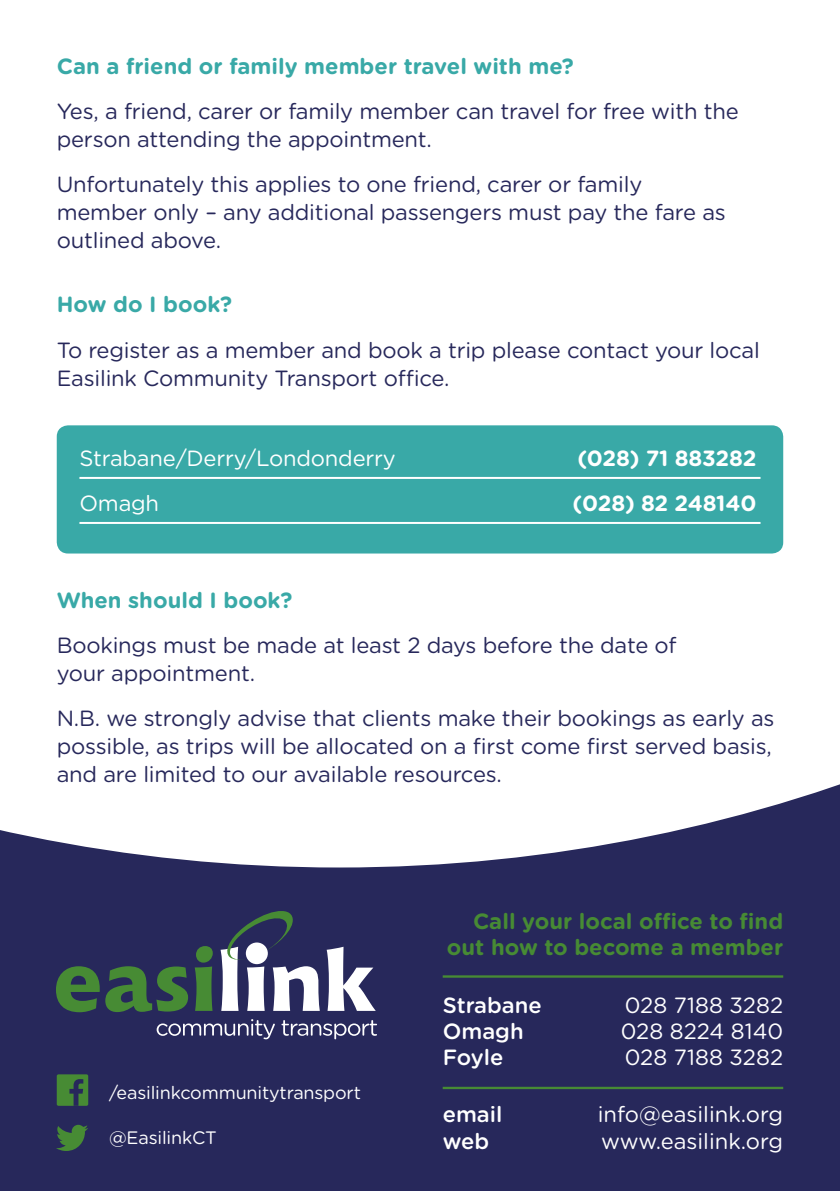
<style>
.page{position:relative;width:840px;height:1191px;background:#fff}
.page>*{position:absolute;margin:0;border:0;box-sizing:border-box;transform-origin:0 0}
.t1{font:22px/28px "Gotham Rounded";letter-spacing:-.01em;color:#27285b}
.t2{font:22px "Gotham Rounded";color:#fff}
.t3{font:700 22px "Gotham Rounded";color:#39a9a7}
.t4{font:700 22px/26.4px "Gotham Rounded";color:#478b34;text-align:right}
.t5{font:500 22px "Gotham Rounded";color:#fff}
.t6{font:700 22px "Gotham Rounded";letter-spacing:-.01em;color:#fff}
.t7{font:18px "Gotham Rounded";letter-spacing:-.01em;color:#fff}
</style>
<div class="page">
<div style="left:0;top:0;width:839px;height:1191px;background:#27285b"></div>
<div style="left:0;top:0;width:839px;height:867px;background:#fff"></div>
<hr style="left:442px;top:1086px;width:340px;height:3px;background:#478b34">
<hr style="left:442px;top:975px;width:340px;height:2px;background:#478b34">
<svg style="left:56px;top:1124px;width:32px;height:27px"></svg>
<div style="left:57px;top:1074px;width:31px;height:31px;background:#478b34;border-radius:2px"></div>
<svg style="left:69px;top:1079px;width:14px;height:26px"></svg>
<svg style="left:56px;top:966px;width:132px;height:46px"></svg>
<svg style="left:195px;top:946px;width:18px;height:65px"></svg>
<svg style="left:326px;top:946px;width:49px;height:65px"></svg>
<svg style="left:220px;top:911px;width:99px;height:100px"></svg>
<div style="left:246px;top:942px;width:22px;height:22px;background:#fff;border-radius:50%"></div>
<svg style="left:156px;top:1019px;width:119px;height:20px"></svg>
<svg style="left:281px;top:1020px;width:96px;height:19px"></svg>
<div style="left:57px;top:425px;width:725px;height:128px;background:#39a9a7;border-radius:11px"></div>
<hr style="left:79px;top:477px;width:681px;height:2px;background:#fff">
<hr style="left:79px;top:522px;width:681px;height:2px;background:#fff">
<p class="t3" style="left:57px;top:50px;width:518px">Can a friend or family member travel with me?</p>
<p class="t1" style="left:57px;top:97px;width:683px">Yes, a friend, carer or family member can travel for free with the person attending the appointment.</p>
<p class="t1" style="left:57px;top:170px;width:670px">Unfortunately this applies to one friend, carer or family member only – any additional passengers must pay the fare as outlined above.</p>
<p class="t3" style="left:57px;top:288px;width:177px">How do I book?</p>
<p class="t1" style="left:57px;top:335px;width:704px">To register as a member and book a trip please contact your local<br>Easilink Community Transport office.</p>
<p class="t2" style="left:79px;top:443px;width:318px">Strabane/Derry/Londonderry</p>
<p class="t6" style="left:577px;top:441px;width:180px">(028) 71 883282</p>
<p class="t2" style="left:79px;top:488px;width:81px">Omagh</p>
<p class="t6" style="left:572px;top:487px;width:185px">(028) 82 248140</p>
<p class="t3" style="left:57px;top:584px;width:237px">When should I book?</p>
<p class="t1" style="left:57px;top:630px;width:621px">Bookings must be made at least 2 days before the date of your appointment.</p>
<p class="t1" style="left:57px;top:703px;width:718px;text-align:justify">N.B. we strongly advise that clients make their bookings as early as possible, as trips will be allocated on a first come first served basis, and are limited to our available resources.</p>
<p class="t4" style="left:446px;top:906px;width:337px">Call your local office to find out how to become a member</p>
<p class="t7" style="left:109px;top:1080px;width:253px">/easilinkcommunitytransport</p>
<p class="t7" style="left:109px;top:1125px;width:109px">@EasilinkCT</p>
<p class="t5" style="left:442px;top:989px;width:101px">Strabane</p>
<p class="t2" style="left:624px;top:989px;width:160px">028 7188 3282</p>
<p class="t5" style="left:442px;top:1015px;width:82px">Omagh</p>
<p class="t2" style="left:620px;top:1016px;width:164px">028 8224 8140</p>
<p class="t5" style="left:442px;top:1042px;width:62px">Foyle</p>
<p class="t2" style="left:624px;top:1042px;width:160px">028 7188 3282</p>
<p class="t5" style="left:442px;top:1098px;width:61px">email</p>
<p class="t2" style="left:597px;top:1099px;width:187px">info@easilink.org</p>
<p class="t5" style="left:442px;top:1125px;width:48px">web</p>
<p class="t2" style="left:600px;top:1125px;width:183px">www.easilink.org</p>
</div>
